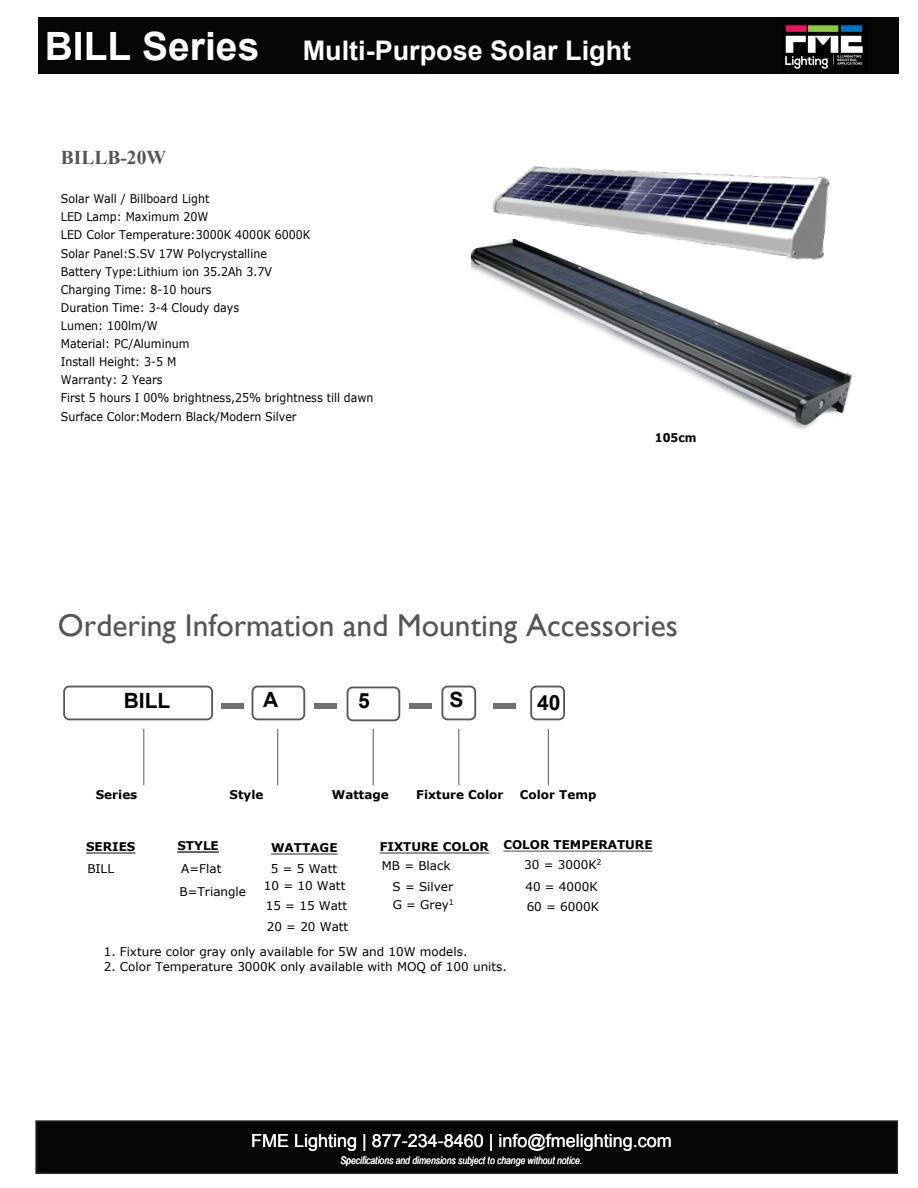
<style>
.page{position:relative;width:918px;height:1188px;background:#fff}
.page>*{position:absolute;margin:0;border:0;box-sizing:border-box;transform-origin:0 0}
.t1{font:31.5px "Gill Sans";color:#585454}
.t2{font:700 27px "Arial";color:#fff}
.t3{font:700 21px "Arial";color:#000}
.t4{font:700 19.5px "Times New Roman";color:#585454}
.t5{font:18px "Arial";color:#fff}
.t6{font:12px/18.1px "Verdana";color:#000;scale:.92 1}
.t7{font:12px/20.2px "Verdana";color:#000}
.t8{font:700 12px "Verdana";color:#000}
.t9{font:700 12px "Verdana";color:#000;scale:.92 1}
.t10{font:italic 10.5px "Arial Narrow";color:#fff}
.s1{font-size:39px}
</style>
<div class="page">
<div style="left:38px;top:17px;width:861px;height:57px;background:#080605"></div>
<img style="left:785px;top:25px;width:78px;height:44px">
<div style="left:36px;top:1121px;width:862px;height:53px;background:#080605"></div>
<img style="left:471px;top:246px;width:380px;height:182px">
<img style="left:485px;top:165px;width:353px;height:106px">
<hr style="left:143px;top:729px;width:1px;height:56px;background:#595757">
<hr style="left:277px;top:729px;width:1px;height:56px;background:#595757">
<hr style="left:458px;top:729px;width:1px;height:56px;background:#595757">
<hr style="left:548px;top:729px;width:1px;height:56px;background:#595757">
<div style="left:410px;top:703px;width:22px;height:5px;background:#727171"></div>
<div style="left:221px;top:703px;width:22px;height:5px;background:#727171"></div>
<div style="left:494px;top:703px;width:22px;height:5px;background:#727171"></div>
<div style="left:315px;top:703px;width:22px;height:5px;background:#727171"></div>
<hr style="left:373px;top:729px;width:1px;height:56px;background:#595757">
<div style="left:63px;top:686px;width:150px;height:34px;border:2px solid #595757;border-radius:5px"></div>
<div style="left:441px;top:686px;width:35px;height:34px;border:2px solid #595757;border-radius:5px"></div>
<div style="left:530px;top:686px;width:35px;height:34px;border:2px solid #595757;border-radius:5px"></div>
<div style="left:252px;top:686px;width:53px;height:34px;border:2px solid #595757;border-radius:5px"></div>
<div style="left:347px;top:687px;width:53px;height:34px;border:2px solid #595757;border-radius:5px"></div>
<hr style="left:177px;top:852px;width:42px;height:1px;background:#000">
<hr style="left:86px;top:853px;width:49px;height:1px;background:#000">
<hr style="left:271px;top:854px;width:67px;height:1px;background:#000">
<hr style="left:503px;top:851px;width:149px;height:1px;background:#000">
<hr style="left:380px;top:853px;width:109px;height:1px;background:#000">
<h2 class="t2" style="left:45px;top:31px;width:588px"><span class="s1">BILL Series</span> Multi-Purpose Solar Light</h2>
<h3 class="t4" style="left:61px;top:143px;width:107px">BILLB-20W</h3>
<p class="t6" style="left:61px;top:190px;width:341px">Solar Wall / Billboard Light<br>LED Lamp: Maximum 20W<br>LED Color Temperature:3000K 4000K 6000K<br>Solar Panel:S.SV 17W Polycrystalline<br>Battery Type:Lithium ion 35.2Ah 3.7V<br>Charging Time: 8-10 hours<br>Duration Time: 3-4 Cloudy days<br>Lumen: 100lm/W<br>Material: PC/Aluminum<br>Install Height: 3-5 M<br>Warranty: 2 Years<br>First 5 hours I 00% brightness,25% brightness till dawn<br>Surface Color:Modern Black/Modern Silver</p>
<p class="t9" style="left:655px;top:429px;width:47px">105cm</p>
<h1 class="t1" style="left:58px;top:607px;width:621px">Ordering Information and Mounting Accessories</h1>
<h3 class="t3" style="left:124px;top:686px;width:48px">BILL</h3>
<h3 class="t3" style="left:263px;top:685px;width:17px">A</h3>
<h3 class="t3" style="left:450px;top:685px;width:16px">S</h3>
<h3 class="t3" style="left:537px;top:688px;width:25px">40</h3>
<h3 class="t3" style="left:358px;top:686px;width:13px">5</h3>
<p class="t8" style="left:96px;top:786px;width:43px">Series</p>
<p class="t8" style="left:230px;top:786px;width:35px">Style</p>
<p class="t8" style="left:416px;top:786px;width:89px">Fixture Color</p>
<p class="t8" style="left:520px;top:786px;width:78px">Color Temp</p>
<p class="t8" style="left:332px;top:786px;width:58px">Wattage</p>
<p class="t8" style="left:503px;top:836px;width:151px">COLOR TEMPERATURE</p>
<p class="t8" style="left:177px;top:837px;width:43px">STYLE</p>
<p class="t8" style="left:380px;top:838px;width:111px">FIXTURE COLOR</p>
<p class="t8" style="left:86px;top:838px;width:51px">SERIES</p>
<p class="t8" style="left:271px;top:839px;width:68px">WATTAGE</p>
<p class="t7" style="left:271px;top:858px;width:68px">5 = 5 Watt</p>
<p class="t7" style="left:524px;top:854px;width:79px">30 = 3000K<sup>2</sup></p>
<p class="t7" style="left:382px;top:855px;width:70px">MB = Black</p>
<p class="t7" style="left:87px;top:858px;width:28px">BILL</p>
<p class="t7" style="left:180px;top:858px;width:68px;line-height:22.4px">A=Flat<br>B=Triangle</p>
<p class="t7" style="left:393px;top:876px;width:62px">S = Silver</p>
<p class="t7" style="left:264px;top:876px;width:83px">10 = 10 Watt</p>
<p class="t7" style="left:267px;top:916px;width:83px">20 = 20 Watt</p>
<p class="t7" style="left:525px;top:876px;width:75px">40 = 4000K<br>60 = 6000K</p>
<p class="t7" style="left:393px;top:894px;width:63px">G = Grey<sup>1</sup></p>
<p class="t7" style="left:104px;top:942px;width:365px">1. Fixture color gray only available for 5W and 10W models.</p>
<p class="t7" style="left:104px;top:956px;width:405px">2. Color Temperature 3000K only available with MOQ of 100 units.</p>
<p class="t7" style="left:266px;top:895px;width:83px">15 = 15 Watt</p>
<h3 class="t5" style="left:251px;top:1129px;width:422px">FME Lighting | 877-234-8460 | info@fmelighting.com</h3>
<p class="t10" style="left:341px;top:1153px;width:243px">Specifications and dimensions subject to change without notice.</p>
</div>
